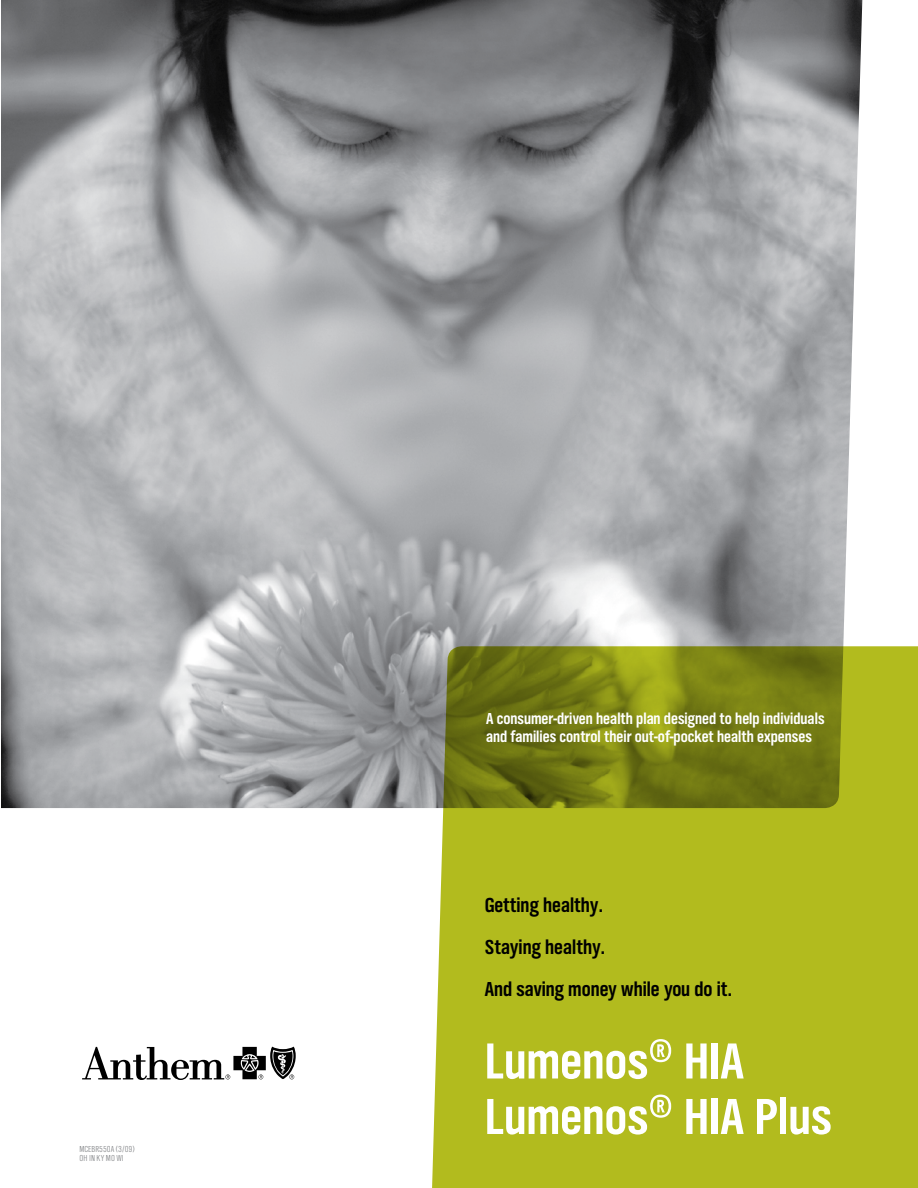
<style>
.page{position:relative;width:918px;height:1188px;background:#fff}
.page>*{position:absolute;margin:0;border:0;box-sizing:border-box;transform-origin:0 0}
.t1{font:700 52.5px/55.5px "TV Nord Cond EF";color:#fff}
.t2{font:700 21px/42px "TV Nord Cond EF";color:#000}
.t3{font:700 16.5px/18px "TV Nord Cond EF";color:#fff}
.t4{font:300 9px/9px "TV Nord Cond EF";color:#808285}
</style>
<div class="page">
<img style="left:1px;top:0;width:861px;height:808px">
<svg style="left:432px;top:646px;width:486px;height:542px;fill:#b2bb1e"></svg>
<svg style="left:82px;top:1047px;width:214px;height:33px"></svg>
<p class="t4" style="left:80px;top:1145px;width:57px">MCEBR550A (3/09)<br>OH IN KY MO WI</p>
<p class="t3" style="left:486px;top:710px;width:340px">A consumer-driven health plan designed to help individuals and families control their out-of-pocket health expenses</p>
<p class="t2" style="left:485px;top:884px;width:249px">Getting healthy.<br>Staying healthy.<br>And saving money while you do it.</p>
<h1 class="t1" style="left:485px;top:1034px;width:348px">Lumenos® HIA<br>Lumenos® HIA Plus</h1>
</div>
